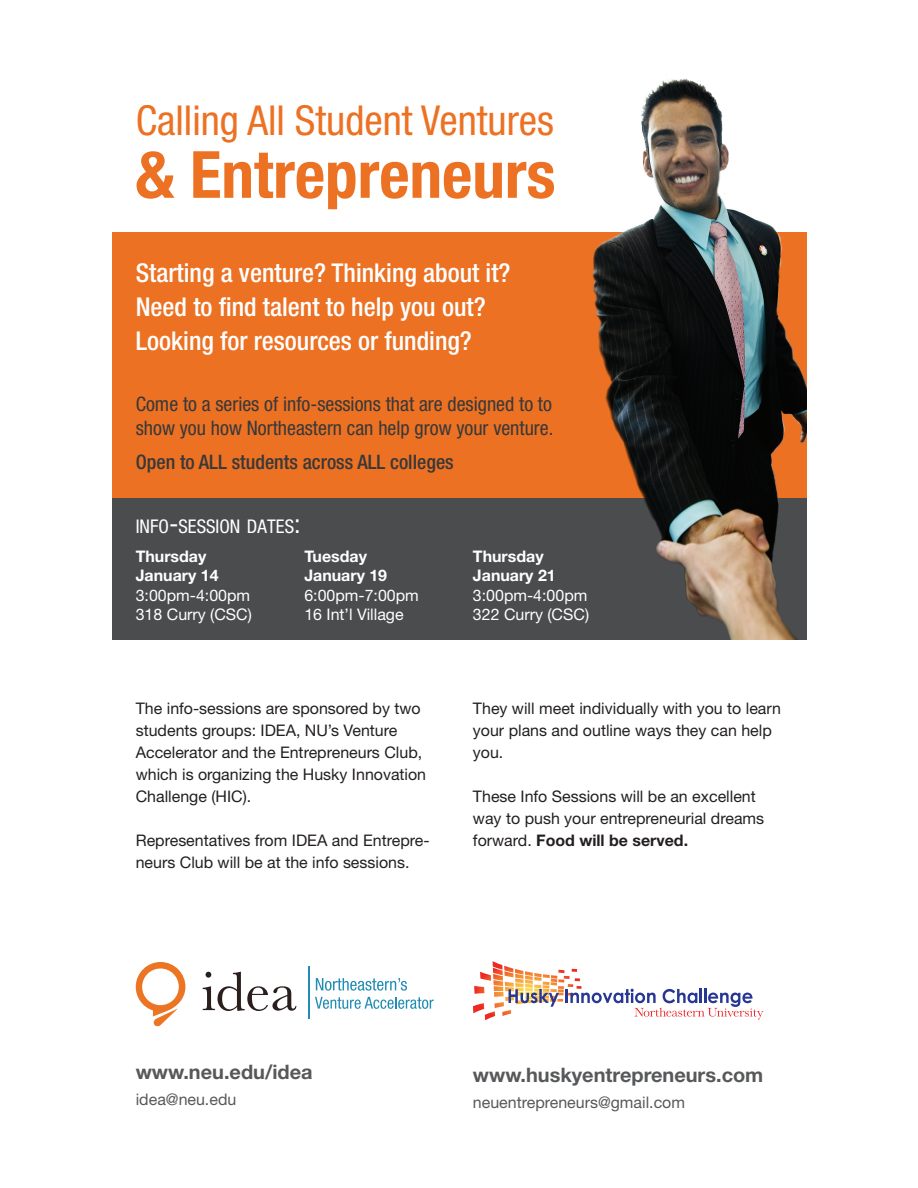
<style>
.page{position:relative;width:918px;height:1188px;background:#fff}
.page>*{position:absolute;margin:0;border:0;box-sizing:border-box;transform-origin:0 0}
.t1{font:700 condensed 65.1px "Helvetica Neue LT Std";color:#ec7123}
.t2{font:condensed 41.25px "Helvetica Neue LT Std";color:#ec7123}
.t3{font:500 condensed 25.95px/33.9px "Helvetica Neue LT Std";color:#fff}
.t4{font:condensed 19.95px/24px "Helvetica Neue LT Std";color:#383839}
.t5{font:700 19.95px "Helvetica Neue LT Std";color:#57585a}
.t6{font:500 condensed 19.95px "Helvetica Neue LT Std";color:#383839}
.t7{font:condensed 18.9px "Helvetica Neue LT Std";color:#fff}
.t8{font:15.9px/21.9px "Helvetica Neue LT Std";color:#231f20}
.t9{font:15.9px/19.2px "Helvetica Neue LT Std";color:#fff}
.t10{font:700 15.9px/19.2px "Helvetica Neue LT Std";color:#fff}
.t11{font:15.9px "Helvetica Neue LT Std";color:#57585a}
.s1{font-size:27px}
.s2{font-weight:700}
</style>
<div class="page">
<div style="left:112px;top:492px;width:694px;height:148px;background:#4b4c4d"></div>
<div style="left:112px;top:232px;width:694px;height:266px;background:#ec7123"></div>
<img style="left:592px;top:78px;width:214px;height:562px">
<svg style="left:480px;top:961px;width:283px;height:59px"></svg>
<svg style="left:203px;top:972px;width:93px;height:39px"></svg>
<svg style="left:136px;top:962px;width:50px;height:64px"></svg>
<svg style="left:316px;top:978px;width:91px;height:13px"></svg>
<svg style="left:315px;top:997px;width:119px;height:12px"></svg>
<hr style="left:308px;top:967px;width:2px;height:52px;background:#218cb4">
<h2 class="t2" style="left:136px;top:96px;width:420px">Calling All Student Ventures</h2>
<h1 class="t1" style="left:136px;top:135px;width:421px">&amp; Entrepreneurs</h1>
<h3 class="t3" style="left:136px;top:256px;width:376px">Starting a venture? Thinking about it?<br>Need to find talent to help you out?<br>Looking for resources or funding?</h3>
<p class="t4" style="left:136px;top:392px;width:419px">Come to a series of info-sessions that are designed to to show you how Northeastern can help grow your venture.</p>
<p class="t6" style="left:136px;top:450px;width:319px">Open to ALL students across ALL colleges</p>
<p class="t7" style="left:136px;top:516px;width:166px">INFO<span class="s1">-</span>SESSION DATES<span class="s1">:</span></p>
<p class="t10" style="left:136px;top:547px;width:84px">Thursday<br>January 14</p>
<p class="t9" style="left:136px;top:585px;width:118px">3:00pm-4:00pm<br>318 Curry (CSC)</p>
<p class="t10" style="left:304px;top:547px;width:84px">Tuesday<br>January 19</p>
<p class="t9" style="left:304px;top:585px;width:116px">6:00pm-7:00pm<br>16 Int’l Village</p>
<p class="t8" style="left:136px;top:698px;width:292px">The info-sessions are sponsored by two students groups: IDEA, NU’s Venture Accelerator and the Entrepreneurs Club, which is organizing the Husky Innovation Challenge (HIC).</p>
<p class="t8" style="left:136px;top:829px;width:295px">Representatives from IDEA and Entrepre&shy;neurs Club will be at the info sessions.</p>
<p class="t10" style="left:473px;top:547px;width:84px">Thursday<br>January 21</p>
<p class="t9" style="left:473px;top:585px;width:118px">3:00pm-4:00pm<br>322 Curry (CSC)</p>
<p class="t8" style="left:473px;top:698px;width:310px">They will meet individually with you to learn your plans and outline ways they can help you.</p>
<p class="t8" style="left:473px;top:785px;width:293px">These Info Sessions will be an excellent way to push your entrepreneurial dreams forward. <span class="s2">Food will be served.</span></p>
<p class="t5" style="left:136px;top:1060px;width:178px">www.neu.edu/idea</p>
<p class="t11" style="left:136px;top:1090px;width:102px">idea@neu.edu</p>
<p class="t5" style="left:473px;top:1063px;width:292px">www.huskyentrepreneurs.com</p>
<p class="t11" style="left:473px;top:1093px;width:214px">neuentrepreneurs@gmail.com</p>
</div>
